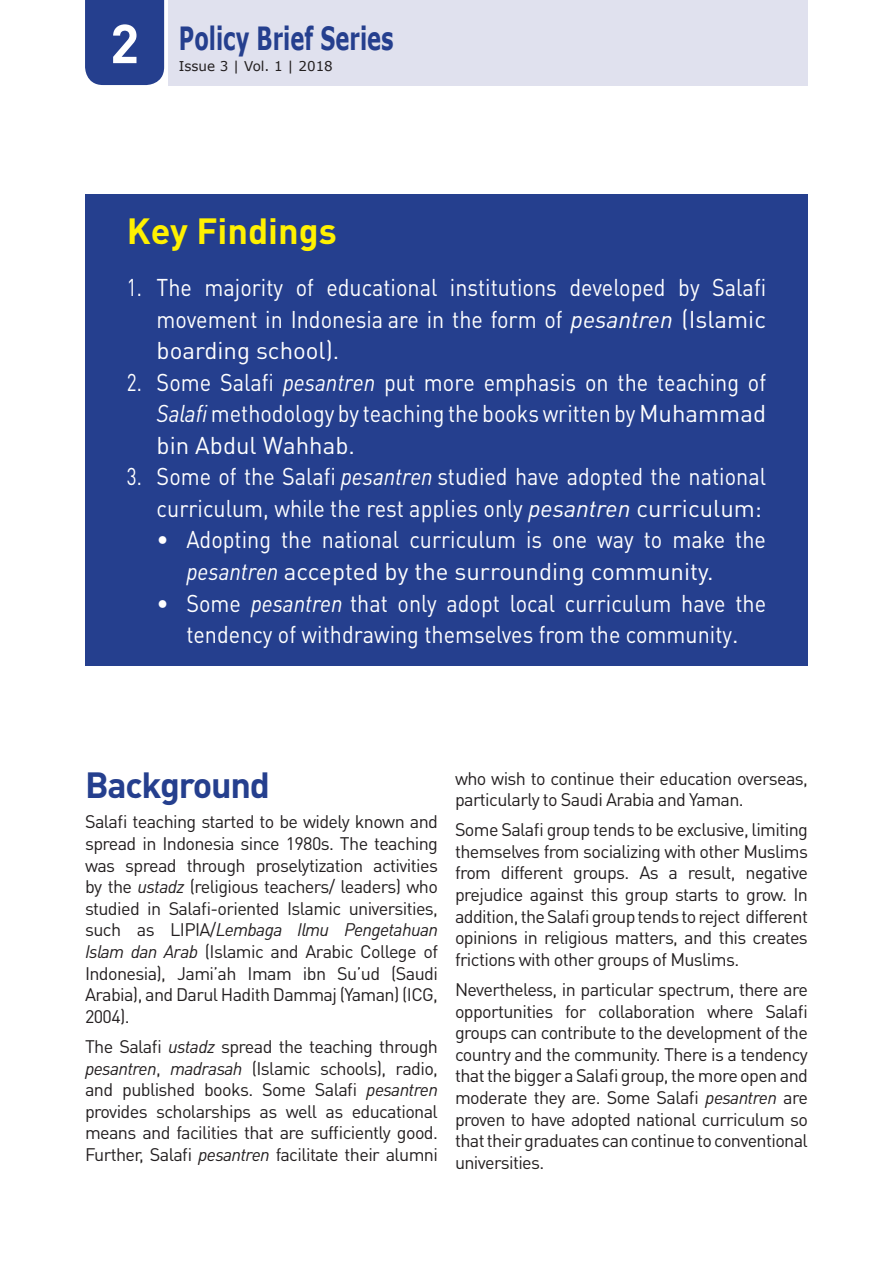
<style>
.page{position:relative;width:893px;height:1263px;background:#fff}
.page>*{position:absolute;margin:0;border:0;box-sizing:border-box;transform-origin:0 0}
.t1{font:700 54px "DINOT";color:#fff}
.ISI{font:700 36px "DINOT";color:#fff101}
.JUDUL{font:700 36px "DINOT";letter-spacing:-.035em;color:#253f8e}
.t2{font:700 31.95px "Verdana";color:#253f8e;scale:.66 1}
.Body_Text{font:24px/31.5px "DINOT";color:#fff;text-align:justify;scale:.79 1}
.Body_Text-2{font:24px/31.5px "DINOT";color:#fff}
.ISI-2{font:18px/21.6px "DINOT";letter-spacing:-.035em;color:#231f20;text-align:justify}
.t3{font:13.5px "Verdana";color:#231f20}
.s1{font-style:italic}
</style>
<div class="page">
<div style="left:85px;top:0;width:79px;height:85px;background:#253f8e"></div>
<div style="left:169px;top:0;width:639px;height:85px;background:#e0e1ee"></div>
<div style="left:85px;top:194px;width:723px;height:471px;background:#253f8e"></div>
<p class="t1" style="left:110px;top:7px;width:31px">2</p>
<h3 class="t2" style="left:179px;top:16px;width:327px">Policy Brief Series</h3>
<p class="t3" style="left:179px;top:57px;width:155px">Issue 3 | Vol. 1 | 2018</p>
<p class="ISI" style="left:127px;top:207px;width:211px">Key Findings</p>
<p class="Body_Text" style="left:157px;top:271px;width:773px;text-indent:-30px">1. The majority of educational institutions developed by Salafi movement in Indonesia are in the form of <span class="s1">pesantren</span> (Islamic boarding school).</p>
<p class="Body_Text" style="left:157px;top:366px;width:773px;text-indent:-30px">2. Some Salafi <span class="s1">pesantren</span> put more emphasis on the teaching of <span class="s1">Salafi</span> methodology by teaching the books written by Muhammad bin Abdul Wahhab.</p>
<p class="Body_Text" style="left:127px;top:460px;width:811px;text-align:right">3. Some of the Salafi <span class="s1">pesantren</span> studied have adopted the national curriculum, while the rest applies only <span class="s1">pesantren</span> curriculum:</p>
<p class="Body_Text-2" style="left:186px;top:523px;width:581px;text-indent:-30px">• Adopting the national curriculum is one way to make the <span class="s1">pesantren</span> accepted by the surrounding community.</p>
<p class="Body_Text-2" style="left:157px;top:586px;width:611px;text-align:center">• Some <span class="s1">pesantren</span> that only adopt local curriculum have the tendency of withdrawing themselves from the community.</p>
<p class="JUDUL" style="left:85px;top:761px;width:186px">Background</p>
<p class="ISI-2" style="left:85px;top:810px;width:354px">Salafi teaching started to be widely known and spread in Indonesia since 1980s. The teaching was spread through proselytization activities by the <span class="s1">ustadz</span> (religious teachers/ leaders) who studied in Salafi-oriented Islamic universities, such as LIPIA/<span class="s1">Lembaga Ilmu Pengetahuan Islam dan Arab</span> (Islamic and Arabic College of Indonesia), Jami’ah Imam ibn Su’ud (Saudi Arabia), and Darul Hadith Dammaj (Yaman) (ICG, 2004).</p>
<p class="ISI-2" style="left:85px;top:1035px;width:354px">The Salafi <span class="s1">ustadz</span> spread the teaching through <span class="s1">pesantren</span>, <span class="s1">madrasah</span> (Islamic schools), radio, and published books. Some Salafi <span class="s1">pesantren </span>provides scholarships as well as educational means and facilities that are sufficiently good.<br>Further, Salafi <span class="s1">pesantren</span> facilitate their alumni</p>
<p class="ISI-2" style="left:455px;top:766px;width:354px">who wish to continue their education overseas, particularly to Saudi Arabia and Yaman.</p>
<p class="ISI-2" style="left:455px;top:818px;width:354px">Some Salafi group tends to be exclusive, limiting themselves from socializing with other Muslims from different groups. As a result, negative prejudice against this group starts to grow. In addition, the Salafi group tends to reject different opinions in religious matters, and this creates frictions with other groups of Muslims.</p>
<p class="ISI-2" style="left:455px;top:978px;width:354px">Nevertheless, in particular spectrum, there are opportunities for collaboration where Salafi groups can contribute to the development of the country and the community. There is a tendency that the bigger a Salafi group, the more open and moderate they are. Some Salafi <span class="s1">pesantren</span> are proven to have adopted national curriculum so that their graduates can continue to conventional universities.</p>
</div>
